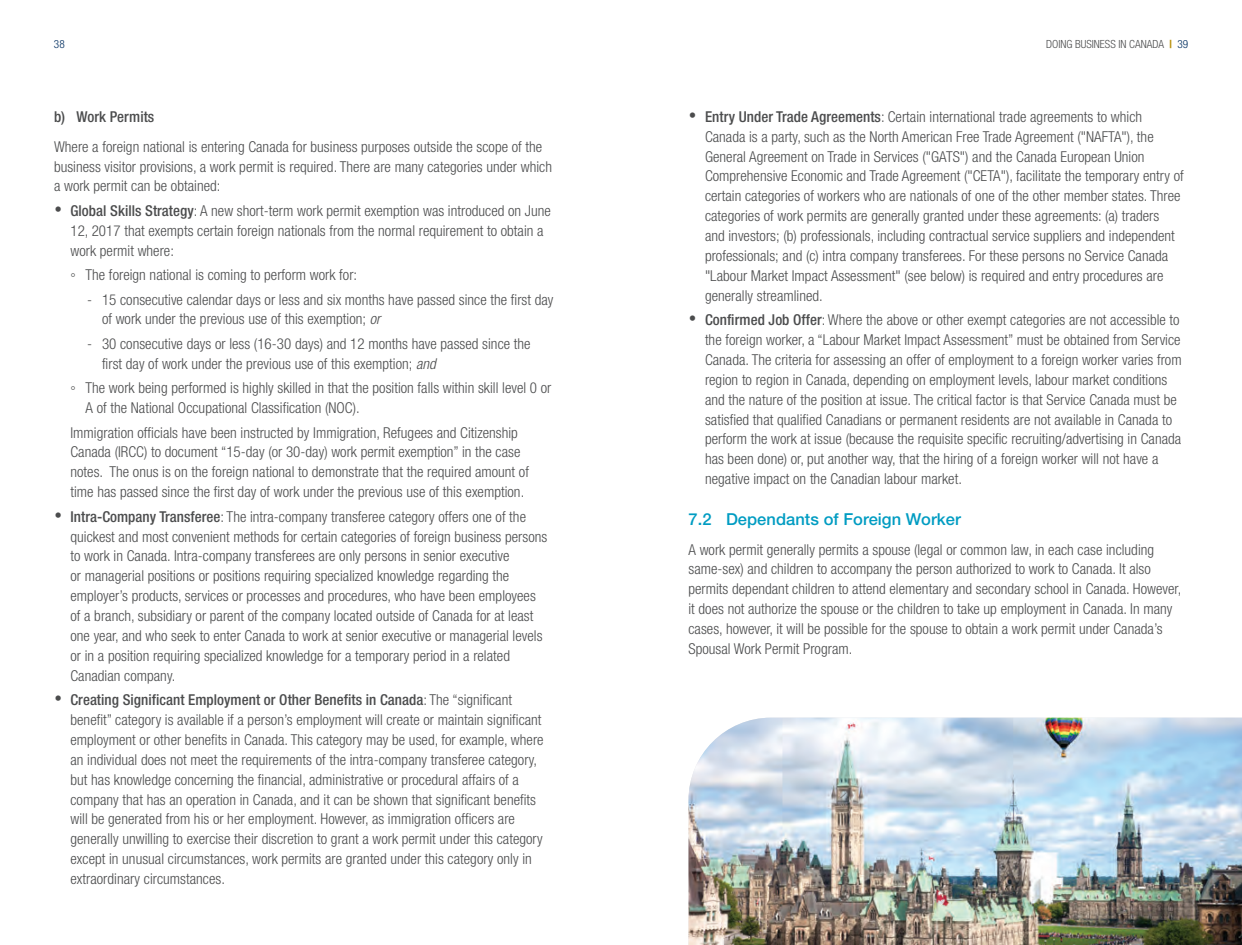
<style>
.page{position:relative;width:1242px;height:945px;background:#fff}
.page>*{position:absolute;margin:0;border:0;box-sizing:border-box;transform-origin:0 0}
.t1{font:500 16.5px "Helvetica Neue LT Pro";letter-spacing:.005em;color:#009cc2}
.BODY_text{font:300 condensed 15px/19.8px "Helvetica Neue LT Pro";letter-spacing:.005em;color:#4b4c4d}
.Bullets{font:300 condensed 15px/19.8px "Helvetica Neue LT Pro";letter-spacing:.005em;color:#4b4c4d}
.t2{font:500 condensed 15px "Helvetica Neue LT Pro";letter-spacing:.005em;color:#4b4c4d}
.t3{font:300 condensed 11.25px "Helvetica Neue LT Pro";color:#4b4c4d}
.t4{font:300 condensed 11.25px "Helvetica Neue LT Pro";color:#002e60}
.s1{font-weight:700;color:#b8910f}
.s2{color:#002e60}
.s3{font-weight:500}
.s4{font-family:"Arial Narrow";font-weight:400;font-stretch:normal}
.s5{font-style:italic}
</style>
<div class="page">
<img style="left:688px;top:718px;width:554px;height:227px">
<p class="t4" style="left:54px;top:38px;width:12px">38</p>
<p class="t3" style="left:1046px;top:38px;width:144px">DOING BUSINESS IN CANADA <span class="s1">|</span> <span class="s2">39</span></p>
<p class="t2" style="left:54px;top:108px;width:102px">b) Work Permits</p>
<p class="BODY_text" style="left:54px;top:136px;width:500px">Where a foreign national is entering Canada for business purposes outside the scope of the business visitor provisions, a work permit is required. There are many categories under which a work permit can be obtained:</p>
<p class="BODY_text" style="left:70px;top:201px;width:482px;text-indent:-16px">• <span class="s3">Global Skills Strategy</span>: A new short-term work permit exemption was introduced on June<br>12, 2017 that exempts certain foreign nationals from the normal requirement to obtain a work permit where:</p>
<p class="Bullets" style="left:70px;top:265px;width:288px"><span class="s4">◦</span> The foreign national is coming to perform work for:</p>
<p class="Bullets" style="left:102px;top:289px;width:453px;text-indent:-15px">- 15 consecutive calendar days or less and six months have passed since the first day of work under the previous use of this exemption; <span class="s5">or</span></p>
<p class="Bullets" style="left:102px;top:334px;width:430px;text-indent:-15px">- 30 consecutive days or less (16-30 days) and 12 months have passed since the first day of work under the previous use of this exemption; <span class="s5">and</span></p>
<p class="Bullets" style="left:86px;top:378px;width:467px;text-indent:-15px"><span class="s4">◦</span> The work being performed is highly skilled in that the position falls within skill level 0 or<br>A of the National Occupational Classification (NOC).</p>
<p class="Bullets" style="left:70px;top:422px;width:460px">Immigration officials have been instructed by Immigration, Refugees and Citizenship Canada (IRCC) to document “15-day (or 30-day) work permit exemption” in the case notes. The onus is on the foreign national to demonstrate that the required amount of time has passed since the first day of work under the previous use of this exemption.</p>
<p class="BODY_text" style="left:70px;top:506px;width:478px;text-indent:-16px">• <span class="s3">Intra-Company Transferee</span>: The intra-company transferee category offers one of the quickest and most convenient methods for certain categories of foreign business persons to work in Canada. Intra-company transferees are only persons in senior executive<br>or managerial positions or positions requiring specialized knowledge regarding the employer’s products, services or processes and procedures, who have been employees of a branch, subsidiary or parent of the company located outside of Canada for at least one year, and who seek to enter Canada to work at senior executive or managerial levels or in a position requiring specialized knowledge for a temporary period in a related Canadian company.</p>
<p class="BODY_text" style="left:70px;top:690px;width:475px;text-indent:-16px">• <span class="s3">Creating Significant Employment or Other Benefits in Canada</span>: The “significant benefit” category is available if a person’s employment will create or maintain significant employment or other benefits in Canada. This category may be used, for example, where an individual does not meet the requirements of the intra-company transferee category, but has knowledge concerning the financial, administrative or procedural affairs of a company that has an operation in Canada, and it can be shown that significant benefits will be generated from his or her employment. However, as immigration officers are generally unwilling to exercise their discretion to grant a work permit under this category except in unusual circumstances, work permits are granted under this category only in extraordinary circumstances.</p>
<p class="BODY_text" style="left:705px;top:107px;width:480px;text-indent:-16px">• <span class="s3">Entry Under Trade Agreements</span>: Certain international trade agreements to which Canada is a party, such as the North American Free Trade Agreement ("NAFTA"), the General Agreement on Trade in Services ("GATS") and the Canada European Union Comprehensive Economic and Trade Agreement ("CETA"), facilitate the temporary entry of certain categories of workers who are nationals of one of the other member states. Three categories of work permits are generally granted under these agreements: (a) traders<br>and investors; (b) professionals, including contractual service suppliers and independent professionals; and (c) intra company transferees. For these persons no Service Canada "Labour Market Impact Assessment" (see below) is required and entry procedures are generally streamlined.</p>
<p class="BODY_text" style="left:705px;top:310px;width:478px;text-indent:-16px">• <span class="s3">Confirmed Job Offer</span>: Where the above or other exempt categories are not accessible to the foreign worker, a “Labour Market Impact Assessment” must be obtained from Service Canada. The criteria for assessing an offer of employment to a foreign worker varies from region to region in Canada, depending on employment levels, labour market conditions and the nature of the position at issue. The critical factor is that Service Canada must be satisfied that qualified Canadians or permanent residents are not available in Canada to perform the work at issue (because the requisite specific recruiting/advertising in Canada has been done) or, put another way, that the hiring of a foreign worker will not have a negative impact on the Canadian labour market.</p>
<p class="t1" style="left:688px;top:509px;width:274px">7.2 Dependants of Foreign Worker</p>
<p class="BODY_text" style="left:688px;top:539px;width:494px">A work permit generally permits a spouse (legal or common law, in each case including same-sex) and children to accompany the person authorized to work to Canada. It also permits dependant children to attend elementary and secondary school in Canada. However, it does not authorize the spouse or the children to take up employment in Canada. In many cases, however, it will be possible for the spouse to obtain a work permit under Canada’s Spousal Work Permit Program.</p>
</div>
